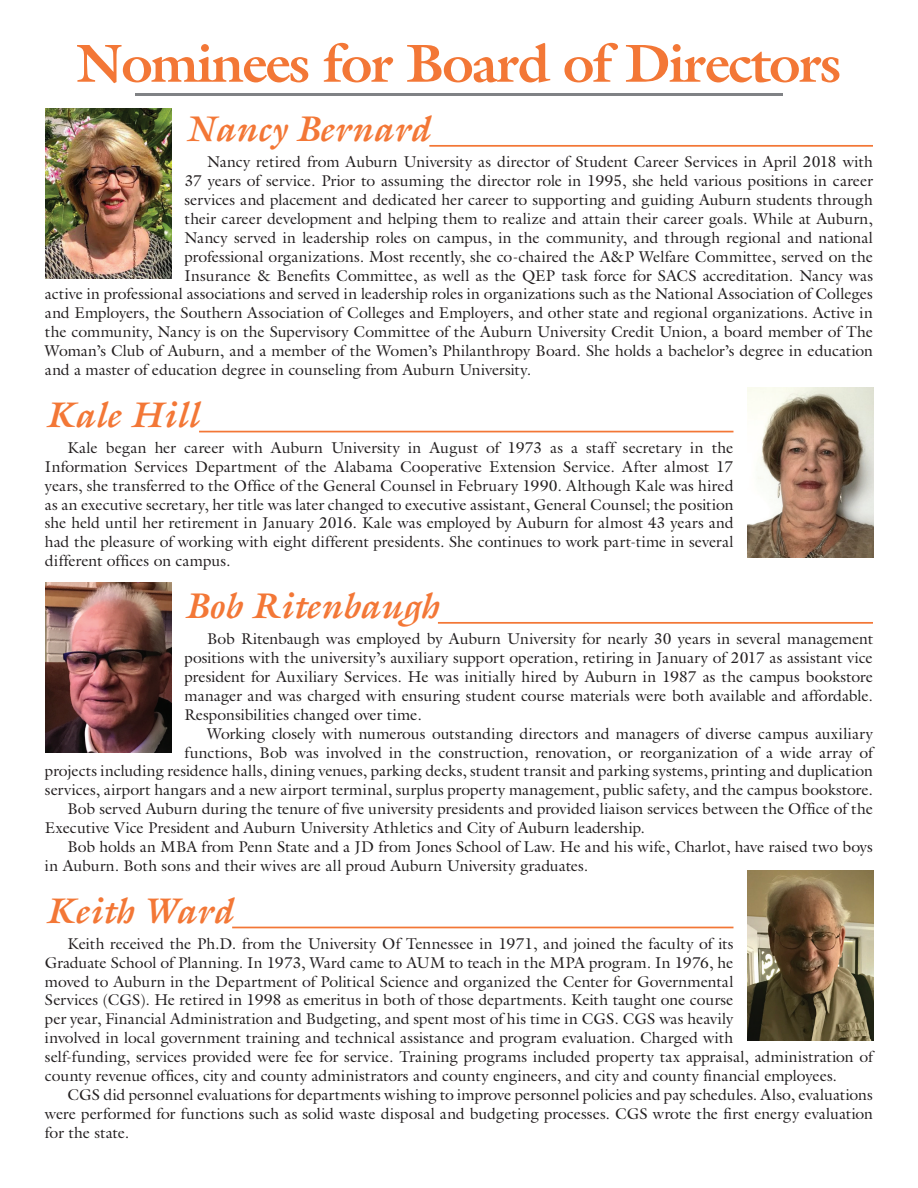
<style>
.page{position:relative;width:918px;height:1188px;background:#fff}
.page>*{position:absolute;margin:0;border:0;box-sizing:border-box;transform-origin:0 0}
.t1{font:700 54px "Galliard";letter-spacing:-.03em;color:#f37736}
.t2{font:italic 700 36px "Galliard";color:#f37736}
.t3{font:15.75px/18.9px "Galliard";color:#231f20;text-align:justify}
</style>
<div class="page">
<hr style="left:135px;top:93px;width:648px;height:3px;background:#808285">
<hr style="left:429px;top:145px;width:444px;height:2px;background:#f37736">
<hr style="left:199px;top:431px;width:534px;height:1px;background:#f37736">
<hr style="left:438px;top:622px;width:435px;height:2px;background:#f37736">
<hr style="left:232px;top:927px;width:502px;height:1px;background:#f37736">
<img style="left:45px;top:582px;width:126px;height:171px">
<img style="left:747px;top:387px;width:126px;height:171px">
<img style="left:747px;top:870px;width:126px;height:171px">
<img style="left:45px;top:108px;width:126px;height:171px">
<h1 class="t1" style="left:76px;top:28px;width:766px">Nominees for Board of Directors</h1>
<h2 class="t2" style="left:184px;top:107px;width:246px">Nancy Bernard</h2>
<p class="t3" style="left:207px;top:152px;width:668px">Nancy retired from Auburn University as director of Student Career Services in April 2018 with</p>
<p class="t3" style="left:184px;top:171px;width:690px">37 years of service. Prior to assuming the director role in 1995, she held various positions in career</p>
<p class="t3" style="left:184px;top:190px;width:690px">services and placement and dedicated her career to supporting and guiding Auburn students through</p>
<p class="t3" style="left:184px;top:209px;width:690px">their career development and helping them to realize and attain their career goals. While at Auburn,</p>
<p class="t3" style="left:184px;top:228px;width:690px">Nancy served in leadership roles on campus, in the community, and through regional and national</p>
<p class="t3" style="left:184px;top:247px;width:690px">professional organizations. Most recently, she co-chaired the A&amp;P Welfare Committee, served on the</p>
<p class="t3" style="left:184px;top:265px;width:690px">Insurance &amp; Benefits Committee, as well as the QEP task force for SACS accreditation. Nancy was</p>
<p class="t3" style="left:45px;top:284px;width:829px">active in professional associations and served in leadership roles in organizations such as the National Association of Colleges</p>
<p class="t3" style="left:45px;top:303px;width:829px">and Employers, the Southern Association of Colleges and Employers, and other state and regional organizations. Active in</p>
<p class="t3" style="left:45px;top:322px;width:829px">the community, Nancy is on the Supervisory Committee of the Auburn University Credit Union, a board member of The</p>
<p class="t3" style="left:45px;top:341px;width:830px">Woman’s Club of Auburn, and a member of the Women’s Philanthropy Board. She holds a bachelor’s degree in education</p>
<p class="t3" style="left:45px;top:360px;width:488px">and a master of education degree in counseling from Auburn University.</p>
<h2 class="t2" style="left:45px;top:393px;width:156px">Kale Hill</h2>
<p class="t3" style="left:45px;top:438px;width:690px;text-indent:23px">Kale began her career with Auburn University in August of 1973 as a staff secretary in the Information Services Department of the Alabama Cooperative Extension Service. After almost 17 years, she transferred to the Office of the General Counsel in February 1990. Although Kale was hired as an executive secretary, her title was later changed to executive assistant, General Counsel; the position she held until her retirement in January 2016. Kale was employed by Auburn for almost 43 years and had the pleasure of working with eight different presidents. She continues to work part-time in several different offices on campus.</p>
<h2 class="t2" style="left:184px;top:584px;width:255px">Bob Ritenbaugh</h2>
<p class="t3" style="left:184px;top:629px;width:690px;text-indent:23px">Bob Ritenbaugh was employed by Auburn University for nearly 30 years in several management positions with the university’s auxiliary support operation, retiring in January of 2017 as assistant vice president for Auxiliary Services. He was initially hired by Auburn in 1987 as the campus bookstore manager and was charged with ensuring student course materials were both available and affordable.<br>Responsibilities changed over time.</p>
<p class="t3" style="left:207px;top:724px;width:668px">Working closely with numerous outstanding directors and managers of diverse campus auxiliary</p>
<p class="t3" style="left:184px;top:742px;width:690px">functions, Bob was involved in the construction, renovation, or reorganization of a wide array of</p>
<p class="t3" style="left:45px;top:761px;width:829px">projects including residence halls, dining venues, parking decks, student transit and parking systems, printing and duplication</p>
<p class="t3" style="left:45px;top:780px;width:829px">services, airport hangars and a new airport terminal, surplus property management, public safety, and the campus bookstore.</p>
<p class="t3" style="left:68px;top:799px;width:807px">Bob served Auburn during the tenure of five university presidents and provided liaison services between the Office of the</p>
<p class="t3" style="left:45px;top:818px;width:602px">Executive Vice President and Auburn University Athletics and City of Auburn leadership.</p>
<p class="t3" style="left:68px;top:837px;width:807px">Bob holds an MBA from Penn State and a JD from Jones School of Law. He and his wife, Charlot, have raised two boys</p>
<p class="t3" style="left:45px;top:856px;width:545px">in Auburn. Both sons and their wives are all proud Auburn University graduates.</p>
<h2 class="t2" style="left:45px;top:889px;width:189px">Keith Ward</h2>
<p class="t3" style="left:45px;top:934px;width:829px;text-align:left;text-indent:23px">Keith received the Ph.D. from the University Of Tennessee in 1971, and joined the faculty of its<br>Graduate School of Planning. In 1973, Ward came to AUM to teach in the MPA program. In 1976, he<br>moved to Auburn in the Department of Political Science and organized the Center for Governmental<br>Services (CGS). He retired in 1998 as emeritus in both of those departments. Keith taught one course<br>per year, Financial Administration and Budgeting, and spent most of his time in CGS. CGS was heavily<br>involved in local government training and technical assistance and program evaluation. Charged with<br>self-funding, services provided were fee for service. Training programs included property tax appraisal, administration of county revenue offices, city and county administrators and county engineers, and city and county financial employees.</p>
<p class="t3" style="left:45px;top:1085px;width:830px;text-indent:23px">CGS did personnel evaluations for departments wishing to improve personnel policies and pay schedules. Also, evaluations were performed for functions such as solid waste disposal and budgeting processes. CGS wrote the first energy evaluation for the state.</p>
</div>
